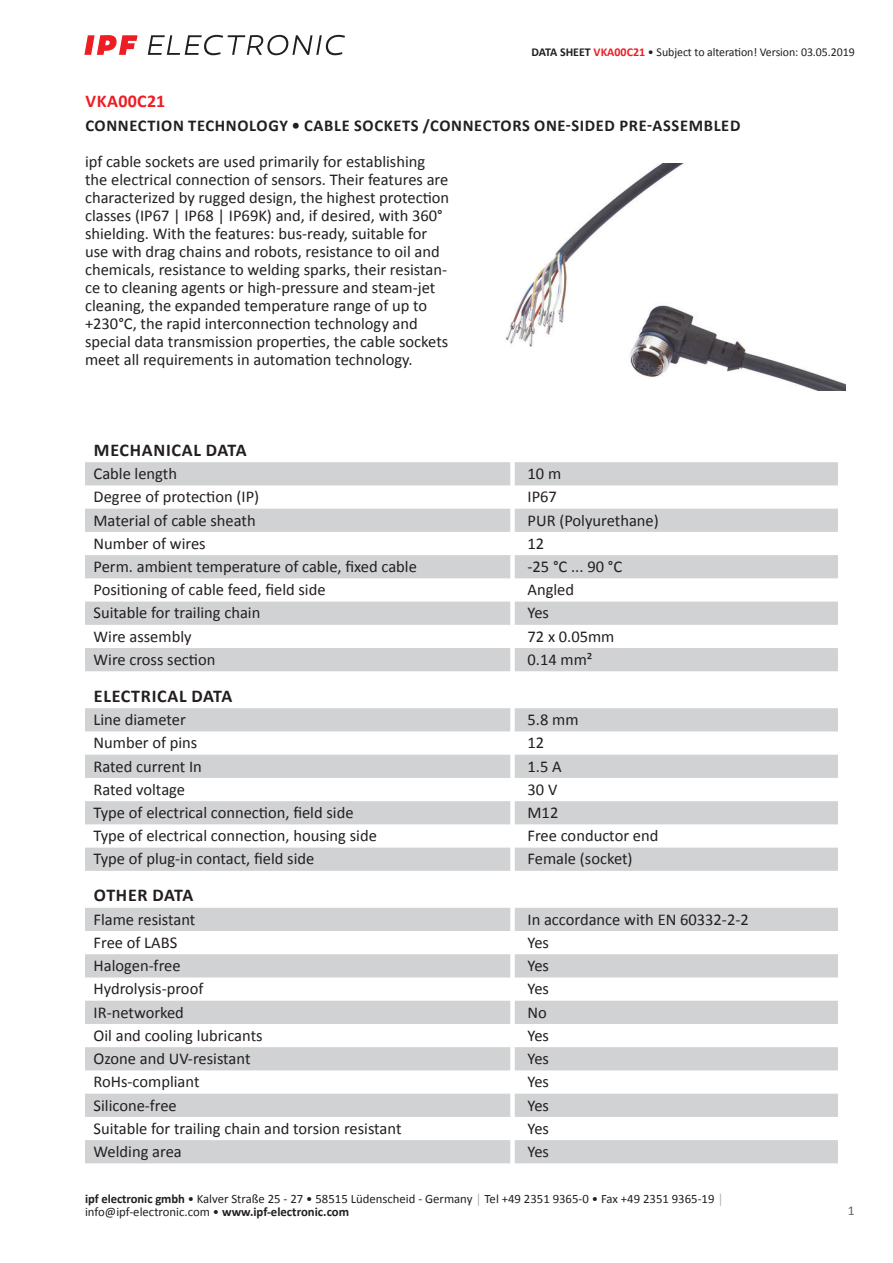
<style>
.page{position:relative;width:893px;height:1263px;background:#fff}
.page>*{position:absolute;margin:0;border:0;box-sizing:border-box;transform-origin:0 0}
.t1{font:700 18px "Calibri";letter-spacing:.04em;color:#231f20}
.t2{font:700 18px "Calibri";letter-spacing:.015em;color:#231f20}
.t3{font:700 18px "Calibri";letter-spacing:.02em;color:#ee1d23}
.t4{font:16.5px/18px "Calibri";color:#231f20}
.t5{font:700 16.5px "Calibri";letter-spacing:.04em;color:#231f20}
.t6{font:13.5px "Calibri";color:#636366}
.t7{font:12.75px/12.6px "Calibri";color:#231f20}
.t8{font:12px "Calibri";letter-spacing:-.005em;color:#231f20}
.s1{font-weight:700}
.s2{font-weight:700;color:#ee1d23}
.s3{color:#a8a9ad}
</style>
<div class="page">
<svg style="left:148px;top:35px;width:197px;height:20px"></svg>
<svg style="left:84px;top:35px;width:54px;height:20px"></svg>
<svg style="left:85px;top:462px;width:753px;height:209px;fill:#d1d2d4"></svg>
<svg style="left:85px;top:708px;width:753px;height:163px;fill:#d1d2d4"></svg>
<svg style="left:85px;top:908px;width:753px;height:255px;fill:#d1d2d4"></svg>
<img style="left:505px;top:164px;width:340px;height:226px">
<p class="t8" style="left:531px;top:44px;width:325px"><span class="s1">DATA SHEET</span> <span class="s2">VKA00C21</span> • Subject to alteration! Version: 03.05.2019</p>
<p class="t3" style="left:85px;top:88px;width:81px">VKA00C21</p>
<p class="t5" style="left:85px;top:114px;width:656px">CONNECTION TECHNOLOGY • CABLE SOCKETS /CONNECTORS ONE-SIDED PRE-ASSEMBLED</p>
<p class="t4" style="left:85px;top:152px;width:366px">ipf cable sockets are used primarily for establishing the electrical connection of sensors. Their features are characterized by rugged design, the highest protection classes (IP67 | IP68 | IP69K) and, if desired, with 360° shielding. With the features: bus-ready, suitable for use with drag chains and robots, resistance to oil and chemicals, resistance to welding sparks, their resistan&shy;ce to cleaning agents or high-pressure and steam-jet cleaning, the expanded temperature range of up to +230°C, the rapid interconnection technology and special data transmission properties, the cable sockets meet all requirements in automation technology.</p>
<p class="t1" style="left:94px;top:437px;width:154px">MECHANICAL DATA</p>
<p class="t4" style="left:94px;top:464px;width:85px">Cable length</p>
<p class="t4" style="left:527px;top:464px;width:35px">10 m</p>
<p class="t4" style="left:94px;top:487px;width:167px">Degree of protection (IP)</p>
<p class="t4" style="left:527px;top:487px;width:31px">IP67</p>
<p class="t4" style="left:94px;top:511px;width:164px">Material of cable sheath</p>
<p class="t4" style="left:527px;top:511px;width:133px">PUR (Polyurethane)</p>
<p class="t4" style="left:94px;top:534px;width:114px">Number of wires</p>
<p class="t4" style="left:527px;top:534px;width:18px">12</p>
<p class="t4" style="left:94px;top:557px;width:325px">Perm. ambient temperature of cable, fixed cable</p>
<p class="t4" style="left:527px;top:557px;width:96px">-25 °C ... 90 °C</p>
<p class="t4" style="left:94px;top:580px;width:234px">Positioning of cable feed, field side</p>
<p class="t4" style="left:527px;top:580px;width:48px">Angled</p>
<p class="t4" style="left:94px;top:603px;width:168px">Suitable for trailing chain</p>
<p class="t4" style="left:527px;top:603px;width:23px">Yes</p>
<p class="t4" style="left:94px;top:627px;width:100px">Wire assembly</p>
<p class="t4" style="left:527px;top:627px;width:88px">72 x 0.05mm</p>
<p class="t4" style="left:94px;top:650px;width:123px">Wire cross section</p>
<p class="t4" style="left:527px;top:650px;width:66px">0.14 mm²</p>
<p class="t1" style="left:94px;top:683px;width:140px">ELECTRICAL DATA</p>
<p class="t4" style="left:94px;top:710px;width:94px">Line diameter</p>
<p class="t4" style="left:527px;top:710px;width:52px">5.8 mm</p>
<p class="t4" style="left:94px;top:733px;width:105px">Number of pins</p>
<p class="t4" style="left:527px;top:733px;width:18px">12</p>
<p class="t4" style="left:94px;top:757px;width:110px">Rated current In</p>
<p class="t4" style="left:527px;top:757px;width:36px">1.5 A</p>
<p class="t4" style="left:94px;top:780px;width:93px">Rated voltage</p>
<p class="t4" style="left:527px;top:780px;width:31px">30 V</p>
<p class="t4" style="left:94px;top:803px;width:262px">Type of electrical connection, field side</p>
<p class="t4" style="left:527px;top:803px;width:32px">M12</p>
<p class="t4" style="left:94px;top:826px;width:285px">Type of electrical connection, housing side</p>
<p class="t4" style="left:527px;top:826px;width:132px">Free conductor end</p>
<p class="t4" style="left:94px;top:849px;width:222px">Type of plug-in contact, field side</p>
<p class="t4" style="left:527px;top:849px;width:107px">Female (socket)</p>
<p class="t2" style="left:94px;top:883px;width:101px">OTHER DATA</p>
<p class="t4" style="left:94px;top:910px;width:103px">Flame resistant</p>
<p class="t4" style="left:527px;top:910px;width:223px">In accordance with EN 60332-2-2</p>
<p class="t4" style="left:94px;top:933px;width:85px">Free of LABS</p>
<p class="t4" style="left:527px;top:933px;width:23px">Yes</p>
<p class="t4" style="left:94px;top:956px;width:89px">Halogen-free</p>
<p class="t4" style="left:527px;top:956px;width:23px">Yes</p>
<p class="t4" style="left:94px;top:979px;width:111px">Hydrolysis-proof</p>
<p class="t4" style="left:527px;top:979px;width:23px">Yes</p>
<p class="t4" style="left:94px;top:1003px;width:92px">IR-networked</p>
<p class="t4" style="left:527px;top:1003px;width:21px">No</p>
<p class="t4" style="left:94px;top:1026px;width:171px">Oil and cooling lubricants</p>
<p class="t4" style="left:527px;top:1026px;width:23px">Yes</p>
<p class="t4" style="left:94px;top:1049px;width:158px">Ozone and UV-resistant</p>
<p class="t4" style="left:527px;top:1049px;width:23px">Yes</p>
<p class="t4" style="left:94px;top:1072px;width:108px">RoHs-compliant</p>
<p class="t4" style="left:527px;top:1072px;width:23px">Yes</p>
<p class="t4" style="left:94px;top:1095px;width:85px">Silicone-free</p>
<p class="t4" style="left:527px;top:1095px;width:23px">Yes</p>
<p class="t4" style="left:94px;top:1119px;width:310px">Suitable for trailing chain and torsion resistant</p>
<p class="t4" style="left:527px;top:1119px;width:23px">Yes</p>
<p class="t4" style="left:94px;top:1142px;width:90px">Welding area</p>
<p class="t4" style="left:527px;top:1142px;width:23px">Yes</p>
<p class="t7" style="left:85px;top:1192px;width:640px"><span class="s1">ipf electronic gmbh</span> • Kalver Straße 25 - 27 • 58515 Lüdenscheid - Germany <span class="s3">│</span> Tel +49 2351 9365-0 • Fax +49 2351 9365-19 <span class="s3">│ </span>info@ipf-electronic.com • <span class="s1">www.ipf-electronic.com</span></p>
<p class="t6" style="left:848px;top:1201px;width:8px">1</p>
</div>
